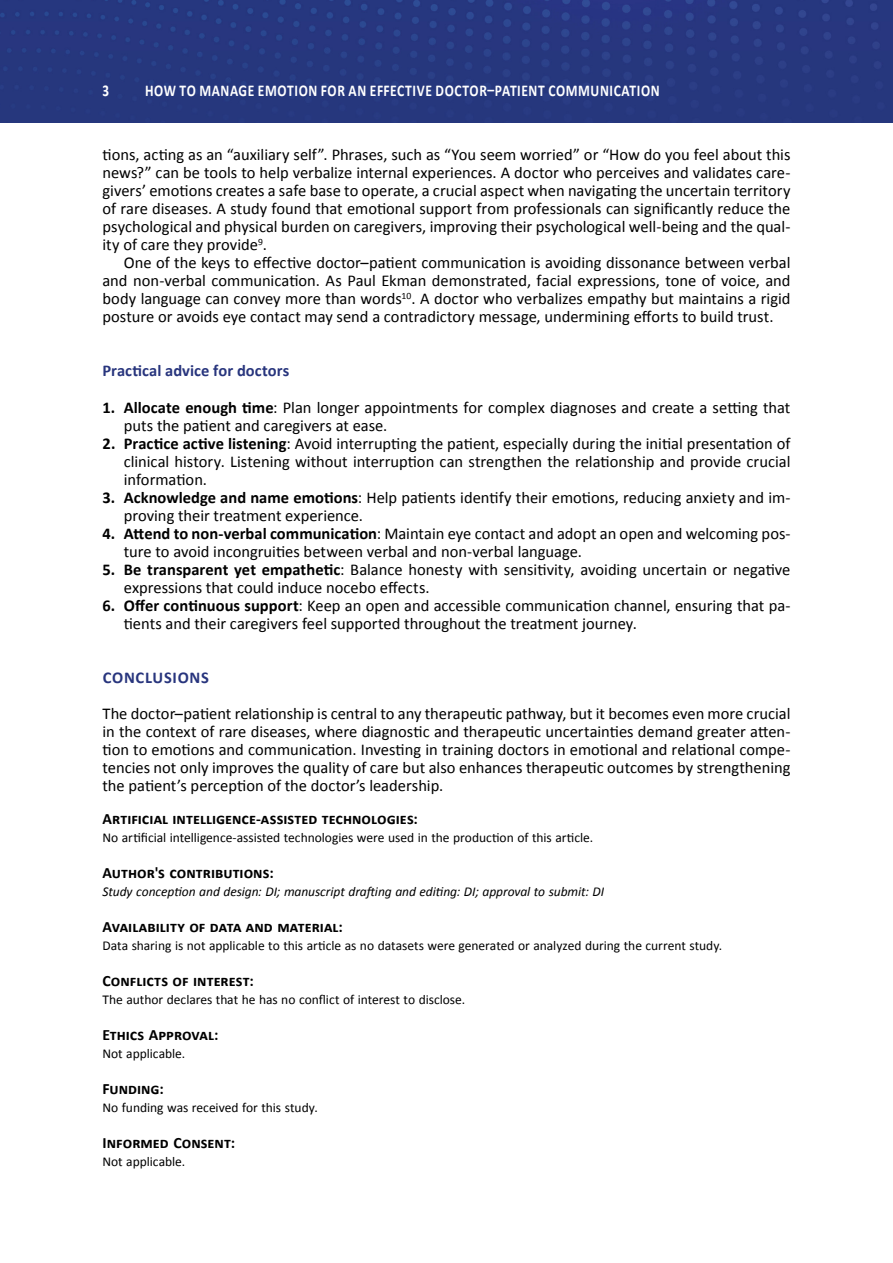
<style>
.page{position:relative;width:893px;height:1263px;background:#fff}
.page>*{position:absolute;margin:0;border:0;box-sizing:border-box;transform-origin:0 0}
.t1{font:16.5px/18px "Calibri";color:#000}
.t2{font:700 16.5px "Calibri";letter-spacing:.04em;color:#fff;scale:.82 1}
.t3{font:700 16.5px "Calibri";letter-spacing:.045em;color:#28357d}
.t4{font:700 16.5px "Calibri";letter-spacing:.04em;color:#fff;scale:.8 1}
.t5{font:700 15.75px "Calibri";color:#000}
.t6{font:13.5px "Calibri";letter-spacing:-.005em;color:#000}
.t7{font:italic 13.5px "Calibri";letter-spacing:-.005em;color:#000}
.s1{font-weight:700}
</style>
<div class="page">
<img style="left:0;top:0;width:893px;height:123px">
<p class="t4" style="left:102px;top:80px;width:10px">3</p>
<p class="t2" style="left:145px;top:80px;width:629px">HOW TO MANAGE EMOTION FOR AN EFFECTIVE DOCTOR–PATIENT COMMUNICATION</p>
<p class="t1" style="left:102px;top:145px;width:689px;text-align:justify">tions, acting as an “auxiliary self”. Phrases, such as “You seem worried” or “How do you feel about this news?” can be tools to help verbalize internal experiences. A doctor who perceives and validates care&shy;givers’ emotions creates a safe base to operate, a crucial aspect when navigating the uncertain territory of rare diseases. A study found that emotional support from professionals can significantly reduce the psychological and physical burden on caregivers, improving their psychological well-being and the qual&shy;ity of care they provide<sup>9</sup>.</p>
<p class="t1" style="left:102px;top:253px;width:689px;text-align:justify;text-indent:21px">One of the keys to effective doctor–patient communication is avoiding dissonance between verbal and non-verbal communication. As Paul Ekman demonstrated, facial expressions, tone of voice, and body language can convey more than words<sup>10</sup>. A doctor who verbalizes empathy but maintains a rigid posture or avoids eye contact may send a contradictory message, undermining efforts to build trust.</p>
<p class="t3" style="left:102px;top:361px;width:188px">Practical advice for doctors</p>
<p class="t1" style="left:124px;top:397px;width:668px;text-indent:-21px"><span class="s1">1. Allocate enough time</span>: Plan longer appointments for complex diagnoses and create a setting that puts the patient and caregivers at ease.</p>
<p class="t1" style="left:124px;top:433px;width:668px;text-align:justify;text-indent:-21px"><span class="s1">2. Practice active listening</span>: Avoid interrupting the patient, especially during the initial presentation of clinical history. Listening without interruption can strengthen the relationship and provide crucial information.</p>
<p class="t1" style="left:124px;top:487px;width:668px;text-indent:-21px"><span class="s1">3. Acknowledge and name emotions</span>: Help patients identify their emotions, reducing anxiety and im&shy;proving their treatment experience.</p>
<p class="t1" style="left:124px;top:523px;width:668px;text-indent:-21px"><span class="s1">4. Attend to non-verbal communication</span>: Maintain eye contact and adopt an open and welcoming pos&shy;ture to avoid incongruities between verbal and non-verbal language.</p>
<p class="t1" style="left:124px;top:559px;width:668px;text-indent:-21px"><span class="s1">5. Be transparent yet empathetic</span>: Balance honesty with sensitivity, avoiding uncertain or negative expressions that could induce nocebo effects.</p>
<p class="t1" style="left:124px;top:595px;width:668px;text-indent:-21px"><span class="s1">6. Offer continuous support</span>: Keep an open and accessible communication channel, ensuring that pa&shy;tients and their caregivers feel supported throughout the treatment journey.</p>
<p class="t3" style="left:103px;top:667px;width:108px">CONCLUSIONS</p>
<p class="t1" style="left:102px;top:703px;width:689px;text-align:justify">The doctor–patient relationship is central to any therapeutic pathway, but it becomes even more crucial in the context of rare diseases, where diagnostic and therapeutic uncertainties demand greater atten&shy;tion to emotions and communication. Investing in training doctors in emotional and relational compe&shy;tencies not only improves the quality of care but also enhances therapeutic outcomes by strengthening the patient’s perception of the doctor’s leadership.</p>
<p class="t5" style="left:102px;top:808px;width:317px">Artificial intelligence-assisted technologies:</p>
<p class="t6" style="left:102px;top:829px;width:492px">No artificial intelligence-assisted technologies were used in the production of this article.</p>
<p class="t5" style="left:102px;top:862px;width:173px">Author's contributions:</p>
<p class="t7" style="left:102px;top:883px;width:503px">Study conception and design: DI; manuscript drafting and editing: DI; approval to submit: DI</p>
<p class="t5" style="left:102px;top:916px;width:242px">Availability of data and material:</p>
<p class="t6" style="left:102px;top:937px;width:621px">Data sharing is not applicable to this article as no datasets were generated or analyzed during the current study.</p>
<p class="t5" style="left:102px;top:970px;width:153px">Conflicts of interest:</p>
<p class="t6" style="left:102px;top:991px;width:364px">The author declares that he has no conflict of interest to disclose.</p>
<p class="t5" style="left:102px;top:1024px;width:117px">Ethics Approval:</p>
<p class="t6" style="left:102px;top:1045px;width:84px">Not applicable.</p>
<p class="t5" style="left:102px;top:1078px;width:63px">Funding:</p>
<p class="t6" style="left:102px;top:1099px;width:217px">No funding was received for this study.</p>
<p class="t5" style="left:102px;top:1132px;width:134px">Informed Consent:</p>
<p class="t6" style="left:102px;top:1153px;width:84px">Not applicable.</p>
</div>
